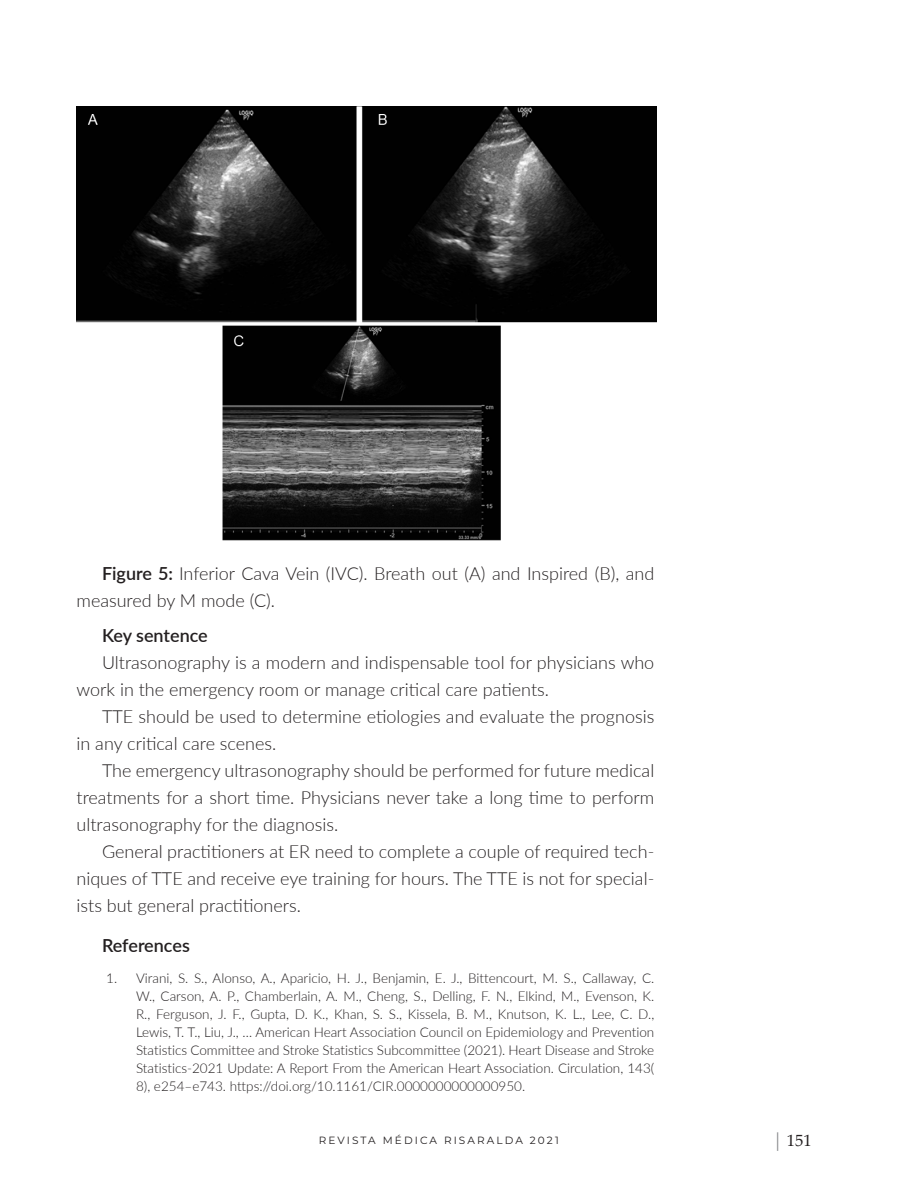
<style>
.page{position:relative;width:918px;height:1188px;background:#fff}
.page>*{position:absolute;margin:0;border:0;box-sizing:border-box;transform-origin:0 0}
.CUERPO_TEXTO{font:300 18px/27px "Lato";color:#231f20}
.CUERPO_TEXTO-2{font:600 18px "Lato";letter-spacing:-.005em;color:#231f20}
.t1{font:16.5px "Palatino Linotype";color:#231f20}
.t2{font:300 13.5px/18px "Lato";color:#231f20;text-align:justify}
.t3{font:10.5px "Montserrat";letter-spacing:.2em;color:#231f20}
.s1{font-weight:600}
.s2{color:#808285}
</style>
<div class="page">
<img style="left:77px;top:106px;width:580px;height:435px">
<p class="CUERPO_TEXTO" style="left:77px;top:559px;width:579px;text-indent:26px"><span class="s1">Figure 5:</span> Inferior Cava Vein (IVC). Breath out (A) and Inspired (B), and measured by M mode (C).</p>
<p class="CUERPO_TEXTO-2" style="left:102px;top:623px;width:107px">Key sentence</p>
<p class="CUERPO_TEXTO" style="left:77px;top:649px;width:579px;text-indent:26px">Ultrasonography is a modern and indispensable tool for physicians who work in the emergency room or manage critical care patients.</p>
<p class="CUERPO_TEXTO" style="left:77px;top:703px;width:579px;text-indent:26px">TTE should be used to determine etiologies and evaluate the prognosis in any critical care scenes.</p>
<p class="CUERPO_TEXTO" style="left:77px;top:757px;width:579px;text-align:justify;text-indent:26px">The emergency ultrasonography should be performed for future medical treatments for a short time. Physicians never take a long time to perform ultrasonography for the diagnosis.</p>
<p class="CUERPO_TEXTO" style="left:77px;top:838px;width:579px;text-align:justify;text-indent:26px">General practitioners at ER need to complete a couple of required tech&shy;niques of TTE and receive eye training for hours. The TTE is not for special&shy;ists but general practitioners.</p>
<p class="CUERPO_TEXTO-2" style="left:102px;top:932px;width:89px">References</p>
<p class="t2" style="left:136px;top:968px;width:520px;text-indent:-30px">1. Virani, S. S., Alonso, A., Aparicio, H. J., Benjamin, E. J., Bittencourt, M. S., Callaway, C.<br>W., Carson, A. P., Chamberlain, A. M., Cheng, S., Delling, F. N., Elkind, M., Evenson, K.<br>R., Ferguson, J. F., Gupta, D. K., Khan, S. S., Kissela, B. M., Knutson, K. L., Lee, C. D., Lewis, T. T., Liu, J., … American Heart Association Council on Epidemiology and Prevention Statistics Committee and Stroke Statistics Subcommittee (2021). Heart Disease and Stroke Statistics-2021 Update: A Report From the American Heart Association. Circulation, 143( 8), e254–e743. https://doi.org/10.1161/CIR.0000000000000950.</p>
<p class="t3" style="left:319px;top:1133px;width:241px">REVISTA MÉDICA RISARALDA 2021</p>
<p class="t1" style="left:773px;top:1128px;width:40px"><span class="s2">⏐</span> 151</p>
</div>
